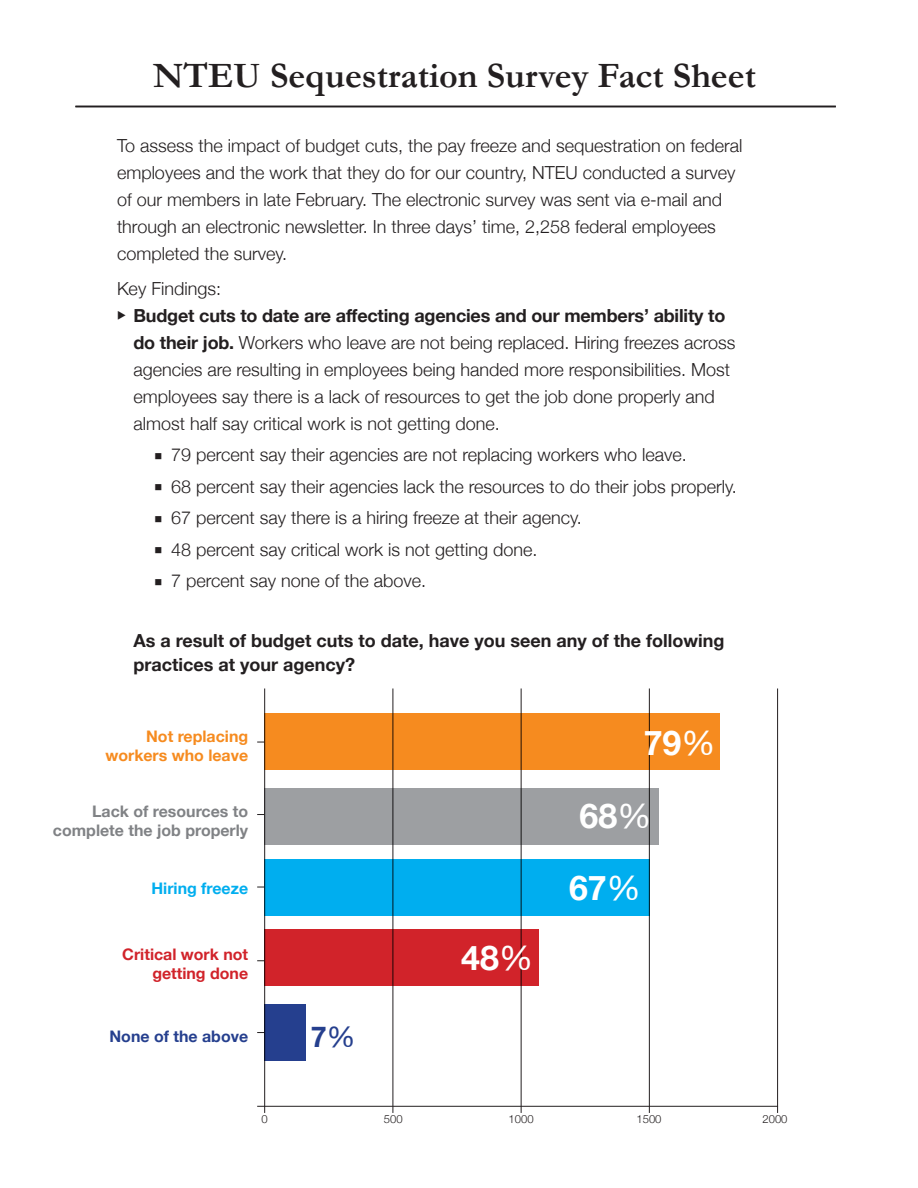
<style>
.page{position:relative;width:918px;height:1188px;background:#fff}
.page>*{position:absolute;margin:0;border:0;box-sizing:border-box;transform-origin:0 0}
.t1{font:700 36px "Garamond";color:#231f20}
.t2{font:700 33.9px "Helvetica Neue";color:#fff}
.t3{font:700 28.65px "Helvetica Neue";color:#253f8e}
.t4{font:300 18px/27px "Helvetica Neue";color:#231f20}
.t5{font:700 18px/24px "Helvetica Neue";color:#231f20}
.t6{font:700 15.9px/19px "Helvetica Neue";color:#808285;text-align:right}
.t7{font:700 15.9px/19px "Helvetica Neue";color:#f68b1f;text-align:right}
.t8{font:700 15.9px/19px "Helvetica Neue";color:#d1232a;text-align:right}
.t9{font:700 15.9px "Helvetica Neue";color:#253f8e}
.t10{font:700 15.9px "Helvetica Neue";color:#00aeef}
.t11{font:300 11.25px "Helvetica Neue";color:#231f20}
.s1{font-weight:700}
.s2{font-weight:400}
</style>
<div class="page">
<hr style="left:75px;top:106px;width:761px;height:1px;background:#231f20">
<hr style="left:75px;top:107px;width:761px;height:1px;background:#231f20">
<hr style="left:264px;top:688px;width:1px;height:425px;background:#231f20">
<hr style="left:777px;top:688px;width:1px;height:425px;background:#231f20">
<hr style="left:649px;top:688px;width:1px;height:425px;background:#231f20">
<hr style="left:521px;top:688px;width:1px;height:425px;background:#231f20">
<hr style="left:392px;top:688px;width:1px;height:425px;background:#231f20">
<hr style="left:257px;top:1106px;width:521px;height:1px;background:#231f20">
<div style="left:264px;top:1004px;width:42px;height:56px;background:#253f8e"></div>
<div style="left:264px;top:859px;width:386px;height:57px;background:#00aeef"></div>
<div style="left:264px;top:929px;width:274px;height:57px;background:#d1232a"></div>
<div style="left:264px;top:788px;width:394px;height:56px;background:#9d9fa2"></div>
<div style="left:264px;top:714px;width:456px;height:56px;background:#f68b1f"></div>
<p class="t1" style="left:153px;top:54px;width:604px">NTEU Sequestration Survey Fact Sheet</p>
<p class="t4" style="left:117px;top:132px;width:627px">To assess the impact of budget cuts, the pay freeze and sequestration on federal employees and the work that they do for our country, NTEU conducted a survey of our members in late February. The electronic survey was sent via e-mail and through an electronic newsletter. In three days’ time, 2,258 federal employees completed the survey.</p>
<p class="t4" style="left:117px;top:275px;width:106px">Key Findings:</p>
<p class="t4" style="left:134px;top:302px;width:604px;text-indent:-16px">◆ <span class="s1">Budget cuts to date are affecting agencies and our members’ ability to do their job.</span> Workers who leave are not being replaced. Hiring freezes across agencies are resulting in employees being handed more responsibilities. Most employees say there is a lack of resources to get the job done properly and almost half say critical work is not getting done.</p>
<p class="t4" style="left:154px;top:441px;width:534px">■ 79 percent say their agencies are not replacing workers who leave.</p>
<p class="t4" style="left:154px;top:473px;width:584px">■ 68 percent say their agencies lack the resources to do their jobs properly.</p>
<p class="t4" style="left:154px;top:504px;width:429px">■ 67 percent say there is a hiring freeze at their agency.</p>
<p class="t4" style="left:154px;top:536px;width:384px">■ 48 percent say critical work is not getting done.</p>
<p class="t4" style="left:154px;top:567px;width:273px">■ 7 percent say none of the above.</p>
<p class="t5" style="left:134px;top:628px;width:593px">As a result of budget cuts to date, have you seen any of the following practices at your agency?</p>
<p class="t7" style="left:105px;top:726px;width:144px">Not replacing workers who leave</p>
<p class="t2" style="left:644px;top:721px;width:73px">79<span class="s2">%</span></p>
<p class="t6" style="left:53px;top:802px;width:197px">Lack of resources to complete the job properly</p>
<p class="t2" style="left:580px;top:795px;width:73px">68<span class="s2">%</span></p>
<p class="t10" style="left:151px;top:879px;width:98px">Hiring freeze</p>
<p class="t2" style="left:569px;top:867px;width:73px">67<span class="s2">%</span></p>
<p class="t8" style="left:122px;top:944px;width:127px">Critical work not getting done</p>
<p class="t2" style="left:461px;top:937px;width:73px">48<span class="s2">%</span></p>
<p class="t9" style="left:110px;top:1027px;width:140px">None of the above</p>
<p class="t3" style="left:311px;top:1019px;width:46px">7<span class="s2">%</span></p>
<p class="t11" style="left:262px;top:1112px;width:8px">0</p>
<p class="t11" style="left:384px;top:1112px;width:20px">500</p>
<p class="t11" style="left:509px;top:1112px;width:27px">1000</p>
<p class="t11" style="left:637px;top:1112px;width:27px">1500</p>
<p class="t11" style="left:763px;top:1112px;width:27px">2000</p>
</div>
